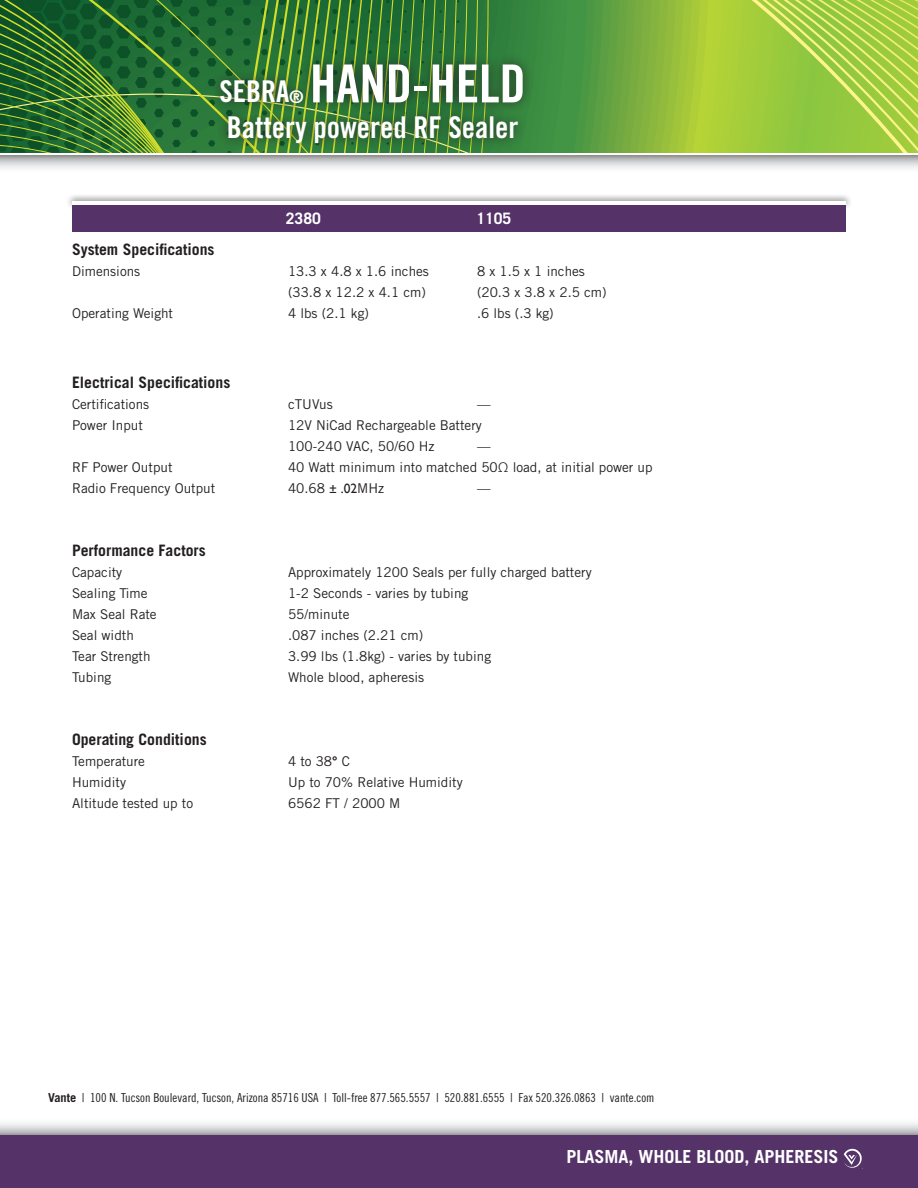
<style>
.page{position:relative;width:918px;height:1188px;background:#fff}
.page>*{position:absolute;margin:0;border:0;box-sizing:border-box;transform-origin:0 0}
.t1{font:52.5px "Trade Gothic LT Std Bd Cn 20";color:#fff}
.t2{font:30px "Trade Gothic LT Std Bd Cn 20";color:#fff}
.t3{font:700 18.6px "Trade Gothic LT Std";color:#fff}
.t4{font:700 18px "Trade Gothic LT Std";color:#fff}
.t5{font:700 15.75px "Trade Gothic LT Std";color:#231f20}
.t6{font:700 15.75px "Trade Gothic LT Std";color:#fff}
.t7{font:13.5px "Trade Gothic LT Std";color:#231f20}
.t8{font:12.3px "Trade Gothic Cond Eighteen";color:#231f20}
.s1{font-family:"Trade Gothic LT Std";font-weight:700;font-size:17.55px}
.s2{font-family:"Gill Sans"}
.s3{font-family:"Arial Narrow";font-weight:700;font-style:italic}
.s4{font-family:"Trade Gothic";font-weight:700}
</style>
<div class="page">
<svg style="left:515px;top:0;width:99px;height:153px;background:#479542"></svg>
<svg style="left:425px;top:0;width:90px;height:53px;background:#327d38"></svg>
<svg style="left:0;top:0;width:425px;height:9px;background:#256b2f"></svg>
<svg style="left:0;top:9px;width:425px;height:15px;background:#286e30"></svg>
<svg style="left:0;top:24px;width:425px;height:22px;background:#2d7231"></svg>
<svg style="left:0;top:61px;width:543px;height:92px;background:#387a32"></svg>
<svg style="left:614px;top:0;width:304px;height:153px;background:#9ec841"></svg>
<svg style="left:0;top:156px;width:918px;height:12px;background:#cdcece"></svg>
<svg style="left:0;top:1123px;width:918px;height:12px;background:#cfd0d0"></svg>
<div style="left:0;top:1136px;width:918px;height:52px;background:#553369"></div>
<svg style="left:844px;top:1149px;width:18px;height:19px"></svg>
<div style="left:66px;top:194px;width:786px;height:16px;background:#231f20;opacity:.75"></div>
<hr style="left:72px;top:202px;width:774px;height:3px;background:#fff">
<div style="left:72px;top:205px;width:774px;height:27px;background:#553369"></div>
<div style="left:210px;top:53px;width:324px;height:101px;background:#231f20;opacity:.75"></div>
<p class="t1" style="left:310px;top:52px;width:217px">HAND-HELD</p>
<p class="t2" style="left:227px;top:109px;width:293px">Battery powered RF Sealer</p>
<p class="t2" style="left:219px;top:73px;width:85px">SEBRA<span class="s1">®</span></p>
<p class="t6" style="left:286px;top:209px;width:37px">2380</p>
<p class="t6" style="left:476px;top:209px;width:37px">1105</p>
<p class="t5" style="left:72px;top:240px;width:144px">System Specifications</p>
<p class="t7" style="left:72px;top:263px;width:70px">Dimensions</p>
<p class="t7" style="left:288px;top:263px;width:142px">13.3 x 4.8 x 1.6 inches</p>
<p class="t7" style="left:477px;top:263px;width:109px">8 x 1.5 x 1 inches</p>
<p class="t7" style="left:288px;top:284px;width:139px">(33.8 x 12.2 x 4.1 cm)</p>
<p class="t7" style="left:477px;top:284px;width:131px">(20.3 x 3.8 x 2.5 cm)</p>
<p class="t7" style="left:72px;top:305px;width:103px">Operating Weight</p>
<p class="t7" style="left:288px;top:305px;width:82px">4 lbs (2.1 kg)</p>
<p class="t7" style="left:477px;top:305px;width:78px">.6 lbs (.3 kg)</p>
<p class="t5" style="left:72px;top:373px;width:160px">Electrical Specifications</p>
<p class="t7" style="left:72px;top:396px;width:79px">Certifications</p>
<p class="t7" style="left:288px;top:396px;width:46px">cTUVus</p>
<p class="t7" style="left:477px;top:396px;width:15px">—</p>
<p class="t7" style="left:72px;top:417px;width:72px">Power Input</p>
<p class="t7" style="left:288px;top:417px;width:195px">12V NiCad Rechargeable Battery</p>
<p class="t7" style="left:288px;top:438px;width:148px">100-240 VAC, 50/60 Hz</p>
<p class="t7" style="left:477px;top:438px;width:15px">—</p>
<p class="t7" style="left:72px;top:459px;width:102px">RF Power Output</p>
<p class="t7" style="left:288px;top:459px;width:366px">40 Watt minimum into matched 50Ω load, at initial power up</p>
<p class="t7" style="left:72px;top:480px;width:145px">Radio Frequency Output</p>
<p class="t7" style="left:288px;top:480px;width:98px">40.68 <span class="s2">± .02</span>MHz</p>
<p class="t7" style="left:477px;top:480px;width:15px">—</p>
<p class="t5" style="left:72px;top:541px;width:135px">Performance Factors</p>
<p class="t7" style="left:72px;top:564px;width:52px">Capacity</p>
<p class="t7" style="left:288px;top:564px;width:305px">Approximately 1200 Seals per fully charged battery</p>
<p class="t7" style="left:72px;top:585px;width:77px">Sealing Time</p>
<p class="t7" style="left:288px;top:585px;width:182px">1-2 Seconds - varies by tubing</p>
<p class="t7" style="left:72px;top:606px;width:86px">Max Seal Rate</p>
<p class="t7" style="left:288px;top:606px;width:63px">55/minute</p>
<p class="t7" style="left:72px;top:627px;width:63px">Seal width</p>
<p class="t7" style="left:288px;top:627px;width:137px">.087 inches (2.21 cm)</p>
<p class="t7" style="left:72px;top:648px;width:80px">Tear Strength</p>
<p class="t7" style="left:288px;top:648px;width:205px">3.99 lbs (1.8kg) - varies by tubing</p>
<p class="t7" style="left:72px;top:669px;width:41px">Tubing</p>
<p class="t7" style="left:288px;top:669px;width:138px">Whole blood, apheresis</p>
<p class="t5" style="left:72px;top:730px;width:136px">Operating Conditions</p>
<p class="t7" style="left:72px;top:753px;width:75px">Temperature</p>
<p class="t7" style="left:288px;top:753px;width:63px">4 to 38<span class="s3">°</span> C</p>
<p class="t7" style="left:72px;top:774px;width:55px">Humidity</p>
<p class="t7" style="left:288px;top:774px;width:176px">Up to 70% Relative Humidity</p>
<p class="t7" style="left:72px;top:795px;width:123px">Altitude tested up to</p>
<p class="t7" style="left:288px;top:795px;width:114px">6562 FT / 2000 M</p>
<p class="t8" style="left:48px;top:1090px;width:608px"><span class="s4">Vante</span> | 100 N. Tucson Boulevard , Tucson, Arizona 85716 USA | Toll-free 877.565.5557 | 520.881.6555 | Fax 520.326.0863 | vante.com</p>
<p class="t4" style="left:566px;top:1146px;width:274px">PLASMA, WHOLE BLOOD, APHERESIS</p>
<p class="t3" style="left:636px;top:1147px;width:218px">CATHETER MANUFACTURING</p>
</div>
